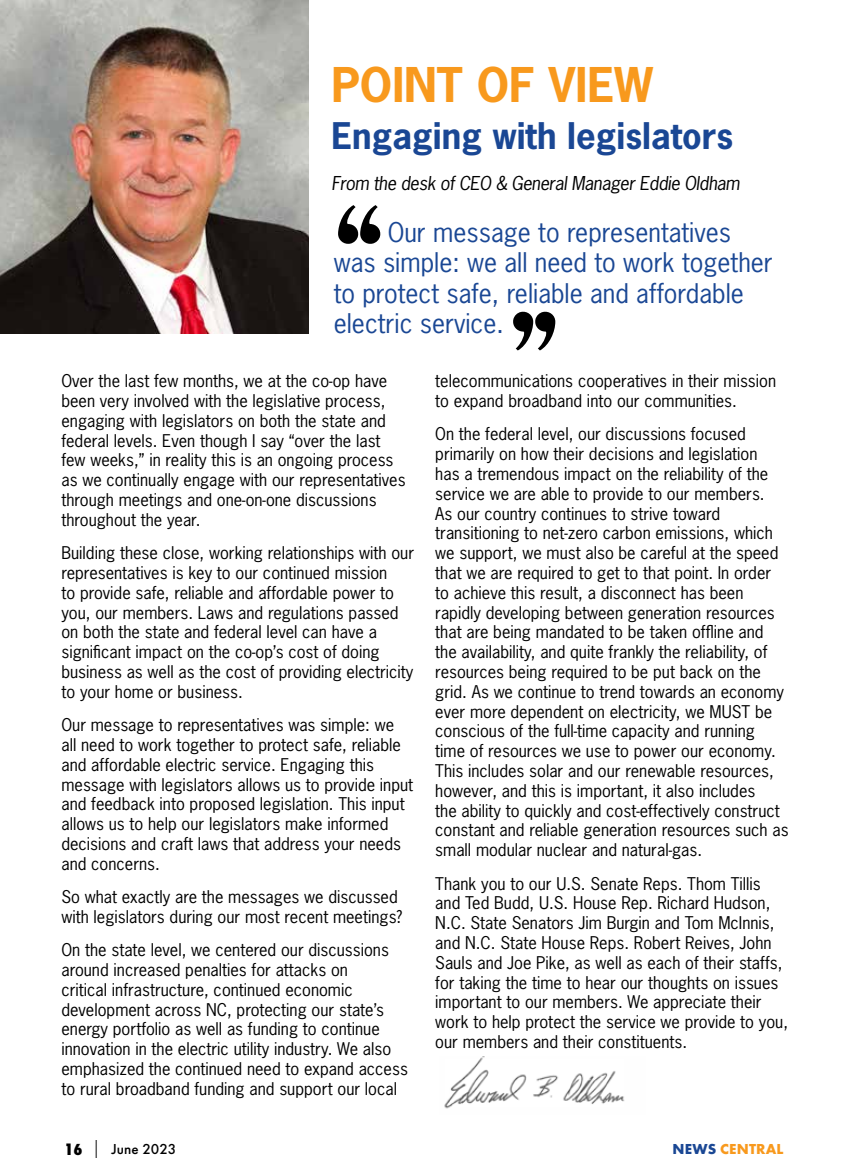
<style>
.page{position:relative;width:851px;height:1175px;background:#fff}
.page>*{position:absolute;margin:0;border:0;box-sizing:border-box;transform-origin:0 0}
.t1{font:700 45px "News Gothic Std";color:#f8991d}
.t2{font:700 34.5px "News Gothic Std";color:#1a4794}
.t3{font:25.5px/30.6px "News Gothic Std";color:#1a4794}
.t4{font:italic 18px "News Gothic Std";letter-spacing:-.02em;color:#000}
.t5{font:18px "News Gothic Std";color:#000}
.t6{font:16.5px/19.8px "News Gothic Std";color:#000}
.t7{font:700 15px "Futura PT";letter-spacing:.01em;color:#f8991d}
.t8{font:500 15px "Futura PT";color:#000}
.t9{font:800 condensed 15px "Futura";color:#000}
.s1{color:#1a4794}
</style>
<div class="page">
<img style="left:0;top:0;width:308px;height:333px">
<svg style="left:338px;top:205px;width:43px;height:39px"></svg>
<svg style="left:513px;top:311px;width:42px;height:39px"></svg>
<img style="left:444px;top:1056px;width:181px;height:53px">
<h1 class="t1" style="left:331px;top:55px;width:323px">POINT OF VIEW</h1>
<h2 class="t2" style="left:331px;top:113px;width:403px">Engaging with legislators</h2>
<p class="t4" style="left:331px;top:172px;width:410px">From the desk of CEO &amp; General Manager Eddie Oldham</p>
<h3 class="t3" style="left:334px;top:216px;width:440px;text-indent:54px">Our message to representatives was simple: we all need to work together to protect safe, reliable and affordable electric service.</h3>
<p class="t6" style="left:61px;top:371px;width:346px">Over the last few months, we at the co-op have been very involved with the legislative process, engaging with legislators on both the state and federal levels. Even though I say “over the last few weeks,” in reality this is an ongoing process as we continually engage with our representatives through meetings and one-on-one discussions throughout the year.</p>
<p class="t6" style="left:61px;top:543px;width:354px">Building these close, working relationships with our representatives is key to our continued mission<br>to provide safe, reliable and affordable power to you, our members. Laws and regulations passed on both the state and federal level can have a significant impact on the co-op’s cost of doing business as well as the cost of providing electricity to your home or business.</p>
<p class="t6" style="left:61px;top:715px;width:353px">Our message to representatives was simple: we<br>all need to work together to protect safe, reliable and affordable electric service. Engaging this message with legislators allows us to provide input and feedback into proposed legislation. This input allows us to help our legislators make informed decisions and craft laws that address your needs and concerns.</p>
<p class="t6" style="left:61px;top:886px;width:342px">So what exactly are the messages we discussed with legislators during our most recent meetings?</p>
<p class="t6" style="left:61px;top:940px;width:348px">On the state level, we centered our discussions around increased penalties for attacks on<br>critical infrastructure, continued economic development across NC, protecting our state’s energy portfolio as well as funding to continue innovation in the electric utility industry. We also emphasized the continued need to expand access to rural broadband funding and support our local</p>
<p class="t6" style="left:435px;top:371px;width:342px">telecommunications cooperatives in their mission to expand broadband into our communities.</p>
<p class="t6" style="left:435px;top:424px;width:355px">On the federal level, our discussions focused primarily on how their decisions and legislation<br>has a tremendous impact on the reliability of the service we are able to provide to our members.<br>As our country continues to strive toward transitioning to net-zero carbon emissions, which we support, we must also be careful at the speed that we are required to get to that point. In order to achieve this result, a disconnect has been rapidly developing between generation resources that are being mandated to be taken offline and the availability, and quite frankly the reliability, of resources being required to be put back on the grid. As we continue to trend towards an economy ever more dependent on electricity, we MUST be conscious of the full-time capacity and running time of resources we use to power our economy.<br>This includes solar and our renewable resources, however, and this is important, it also includes<br>the ability to quickly and cost-effectively construct constant and reliable generation resources such as small modular nuclear and natural-gas.</p>
<p class="t6" style="left:435px;top:873px;width:354px">Thank you to our U.S. Senate Reps. Thom Tillis and Ted Budd, U.S. House Rep. Richard Hudson, N.C. State Senators Jim Burgin and Tom McInnis, and N.C. State House Reps. Robert Reives, John Sauls and Joe Pike, as well as each of their staffs, for taking the time to hear our thoughts on issues important to our members. We appreciate their work to help protect the service we provide to you, our members and their constituents.</p>
<p class="t5" style="left:117px;top:1139px;width:19px;rotate:90deg">__</p>
<p class="t9" style="left:64px;top:1139px;width:19px">16</p>
<p class="t8" style="left:111px;top:1140px;width:67px">June 2023</p>
<p class="t7" style="left:672px;top:1139px;width:112px"><span class="s1">NEWS</span> CENTRAL</p>
</div>
